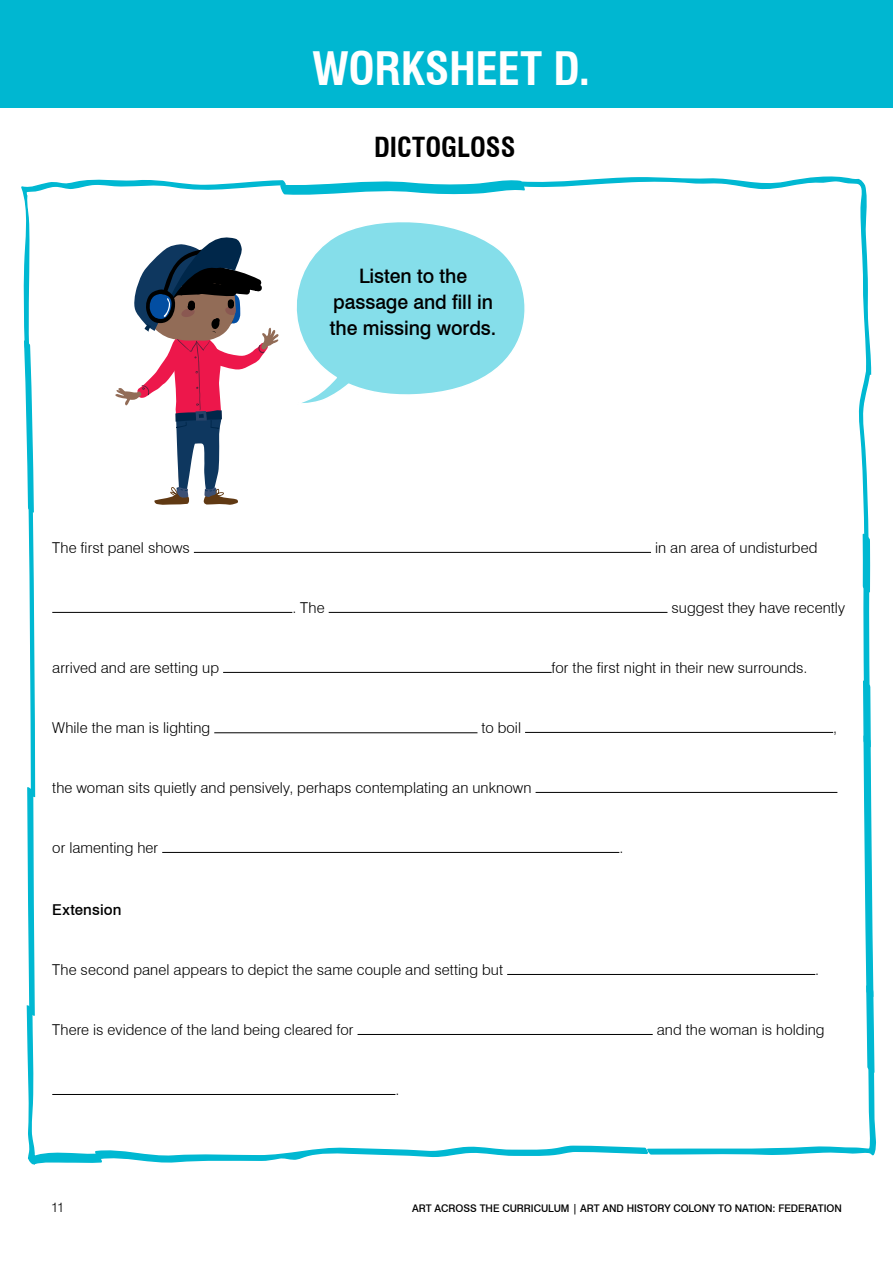
<style>
.page{position:relative;width:893px;height:1263px;background:#fff}
.page>*{position:absolute;margin:0;border:0;box-sizing:border-box;transform-origin:0 0}
.t1{font:700 condensed 45px "Swiss 721 BT";letter-spacing:-.01em;color:#fff}
.t2{font:700 condensed 27px "Swiss 721 BT";color:#000}
.t3{font:500 19.95px/26px "Swiss 721 BT";letter-spacing:-.005em;color:#000;text-align:center}
.t4{font:300 15px "Swiss 721 BT";letter-spacing:.005em;color:#000}
.t5{font:500 15px "Swiss 721 BT";letter-spacing:.005em;color:#000}
.t6{font:300 13.5px "Swiss 721 BT";color:#000}
.t7{font:500 10.5px "Swiss 721 BT";letter-spacing:-.005em;color:#000}
</style>
<div class="page">
<div style="left:0;top:0;width:893px;height:107px;background:#00b7d1"></div>
<hr style="left:194px;top:552px;width:457px;height:1px;background:#000">
<hr style="left:52px;top:612px;width:240px;height:1px;background:#000">
<hr style="left:329px;top:612px;width:338px;height:1px;background:#000">
<hr style="left:223px;top:672px;width:329px;height:1px;background:#000">
<hr style="left:214px;top:732px;width:263px;height:1px;background:#000">
<hr style="left:162px;top:852px;width:457px;height:1px;background:#000">
<hr style="left:507px;top:974px;width:308px;height:1px;background:#000">
<hr style="left:358px;top:1034px;width:295px;height:1px;background:#000">
<hr style="left:52px;top:1094px;width:343px;height:1px;background:#000">
<svg style="left:296px;top:222px;width:223px;height:181px"></svg>
<svg style="left:115px;top:350px;width:151px;height:155px"></svg>
<svg style="left:21px;top:107px;width:264px;height:243px"></svg>
<svg style="left:23px;top:107px;width:13px;height:397px"></svg>
<svg style="left:26px;top:504px;width:77px;height:661px"></svg>
<svg style="left:95px;top:1145px;width:552px;height:20px"></svg>
<svg style="left:647px;top:1127px;width:229px;height:28px"></svg>
<svg style="left:859px;top:347px;width:16px;height:809px"></svg>
<svg style="left:519px;top:107px;width:351px;height:781px"></svg>
<svg style="left:280px;top:179px;width:245px;height:17px"></svg>
<h1 class="t1" style="left:312px;top:42px;width:279px">WORKSHEET D.</h1>
<h2 class="t2" style="left:374px;top:131px;width:143px">DICTOGLOSS</h2>
<h3 class="t3" style="left:330px;top:263px;width:168px">Listen to the passage and fill in the missing words.</h3>
<p class="t4" style="left:52px;top:538px;width:139px">The first panel shows</p>
<p class="t4" style="left:655px;top:538px;width:164px">in an area of undisturbed</p>
<p class="t4" style="left:292px;top:598px;width:34px">. The</p>
<p class="t4" style="left:671px;top:598px;width:175px">suggest they have recently</p>
<p class="t4" style="left:52px;top:658px;width:168px">arrived and are setting up</p>
<p class="t4" style="left:552px;top:658px;width:257px">for the first night in their new surrounds.</p>
<p class="t4" style="left:52px;top:718px;width:159px">While the man is lighting</p>
<p class="t4" style="left:481px;top:718px;width:41px">to boil</p>
<p class="t4" style="left:52px;top:778px;width:481px">the woman sits quietly and pensively, perhaps contemplating an unknown</p>
<p class="t4" style="left:52px;top:838px;width:107px">or lamenting her</p>
<p class="t4" style="left:619px;top:838px;width:5px">.</p>
<p class="t5" style="left:52px;top:900px;width:71px">Extension</p>
<p class="t4" style="left:833px;top:718px;width:5px">,</p>
<p class="t4" style="left:52px;top:960px;width:452px">The second panel appears to depict the same couple and setting but</p>
<p class="t4" style="left:815px;top:960px;width:5px">.</p>
<p class="t4" style="left:52px;top:1020px;width:303px">There is evidence of the land being cleared for</p>
<p class="t4" style="left:657px;top:1020px;width:169px">and the woman is holding</p>
<p class="t4" style="left:395px;top:1080px;width:5px">.</p>
<p class="t6" style="left:51px;top:1199px;width:15px">11</p>
<p class="t7" style="left:412px;top:1202px;width:431px">ART ACROSS THE CURRICULUM | ART AND HISTORY COLONY TO NATION: FEDERATION</p>
</div>
